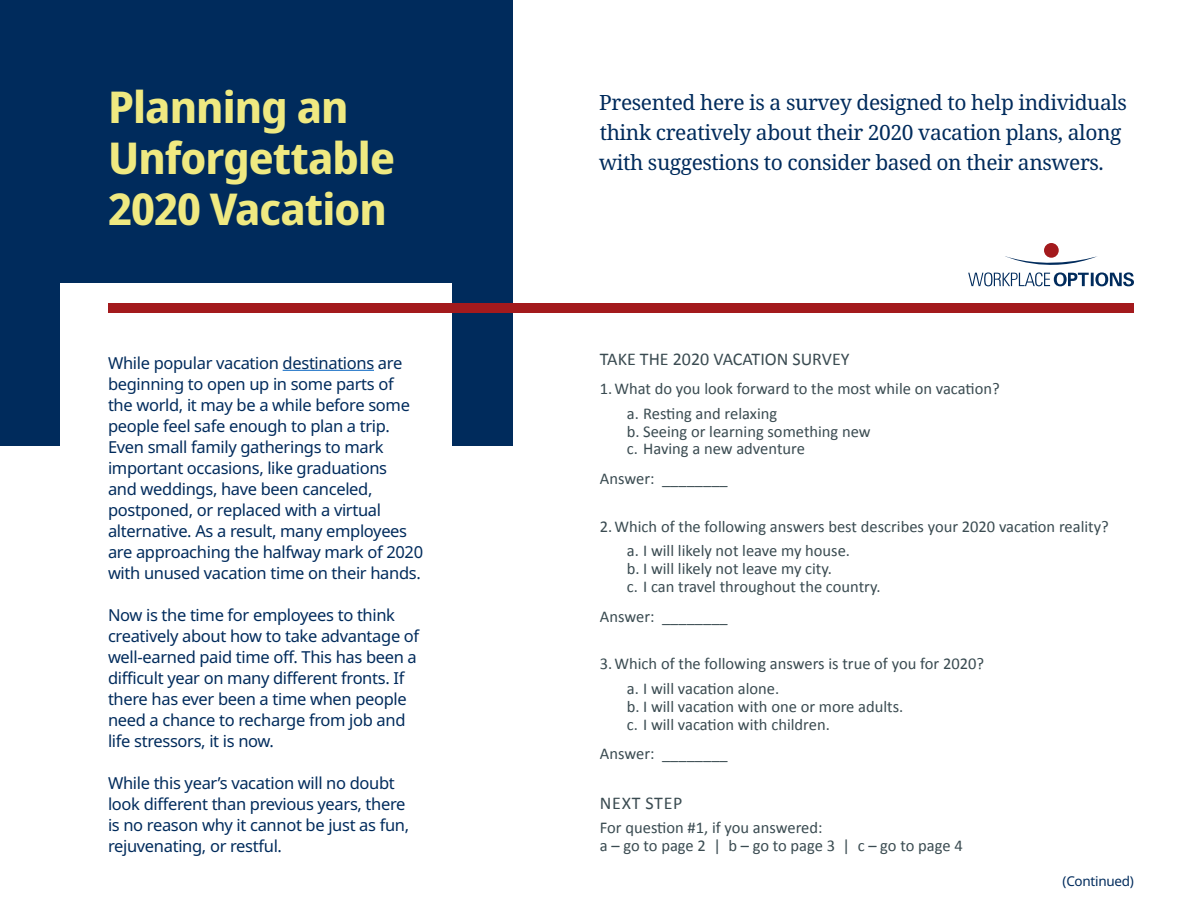
<style>
.page{position:relative;width:1188px;height:918px;background:#fff}
.page>*{position:absolute;margin:0;border:0;box-sizing:border-box;transform-origin:0 0}
.Section_Heading{font:700 43.95px/51.3px "Noto Sans Display";letter-spacing:-.02em;color:#efe981}
.Callout_Statement{font:21px/30px "Noto Serif";letter-spacing:-.02em;color:#002b5c}
.t1{font:18px "Calibri";color:#3a4b51}
.t2{font:18px "Calibri";letter-spacing:.04em;color:#3a4b51}
.Body_Copy{font:16.5px/21px "Noto Sans";letter-spacing:-.02em;color:#002b5c}
.t3{font:16.5px/17.9px "Calibri";color:#3a4b51}
.Continued{font:13.5px "Noto Sans";letter-spacing:-.02em;color:#002b5c}
</style>
<div class="page">
<div style="left:0;top:0;width:513px;height:446px;background:#002b5c"></div>
<div style="left:61px;top:284px;width:391px;height:634px;background:#fff"></div>
<div style="left:108px;top:304px;width:1026px;height:9px;background:#a31a1d"></div>
<hr style="left:283px;top:370px;width:91px;height:1px;background:#0563c1">
<div style="left:1044px;top:243px;width:15px;height:15px;background:#a31a1d;border-radius:50%"></div>
<svg style="left:968px;top:256px;width:166px;height:30px"></svg>
<p class="Section_Heading" style="left:108px;top:82px;width:289px">Planning an<br>Unforgettable<br>2020 Vacation</p>
<p class="Callout_Statement" style="left:599px;top:88px;width:530px">Presented here is a survey designed to help individuals think creatively about their 2020 vacation plans, along with suggestions to consider based on their answers.</p>
<p class="Body_Copy" style="left:108px;top:353px;width:317px">While popular vacation destinations are beginning to open up in some parts of<br>the world, it may be a while before some people feel safe enough to plan a trip.<br>Even small family gatherings to mark important occasions, like graduations<br>and weddings, have been canceled, postponed, or replaced with a virtual alternative. As a result, many employees are approaching the halfway mark of 2020 with unused vacation time on their hands.</p>
<p class="Body_Copy" style="left:108px;top:605px;width:313px">Now is the time for employees to think creatively about how to take advantage of well-earned paid time off. This has been a difficult year on many different fronts. If there has ever been a time when people need a chance to recharge from job and life stressors, it is now.</p>
<p class="Body_Copy" style="left:108px;top:773px;width:303px">While this year’s vacation will no doubt look different than previous years, there is no reason why it cannot be just as fun, rejuvenating, or restful.</p>
<p class="t1" style="left:600px;top:347px;width:251px">TAKE THE 2020 VACATION SURVEY</p>
<p class="t3" style="left:600px;top:380px;width:401px">1. What do you look forward to the most while on vacation?</p>
<p class="t3" style="left:627px;top:405px;width:152px">a. Resting and relaxing</p>
<p class="t3" style="left:627px;top:422px;width:245px">b. Seeing or learning something new</p>
<p class="t3" style="left:627px;top:440px;width:180px">c. Having a new adventure</p>
<p class="t3" style="left:600px;top:470px;width:129px">Answer: ________</p>
<p class="t3" style="left:600px;top:518px;width:510px">2. Which of the following answers best describes your 2020 vacation reality?</p>
<p class="t3" style="left:627px;top:542px;width:225px">a. I will likely not leave my house.</p>
<p class="t3" style="left:627px;top:560px;width:207px">b. I will likely not leave my city.</p>
<p class="t3" style="left:627px;top:578px;width:255px">c. I can travel throughout the country.</p>
<p class="t3" style="left:600px;top:608px;width:129px">Answer: ________</p>
<p class="t3" style="left:600px;top:655px;width:386px">3. Which of the following answers is true of you for 2020?</p>
<p class="t3" style="left:627px;top:680px;width:154px">a. I will vacation alone.</p>
<p class="t3" style="left:627px;top:697px;width:278px">b. I will vacation with one or more adults.</p>
<p class="t3" style="left:627px;top:715px;width:204px">c. I will vacation with children.</p>
<p class="t3" style="left:600px;top:745px;width:129px">Answer: ________</p>
<p class="t2" style="left:600px;top:791px;width:84px">NEXT STEP</p>
<p class="t3" style="left:600px;top:819px;width:364px">For question #1, if you answered:<br>a – go to page 2 | b – go to page 3 | c – go to page 4</p>
<p class="Continued" style="left:1063px;top:872px;width:73px">(Continued)</p>
</div>
